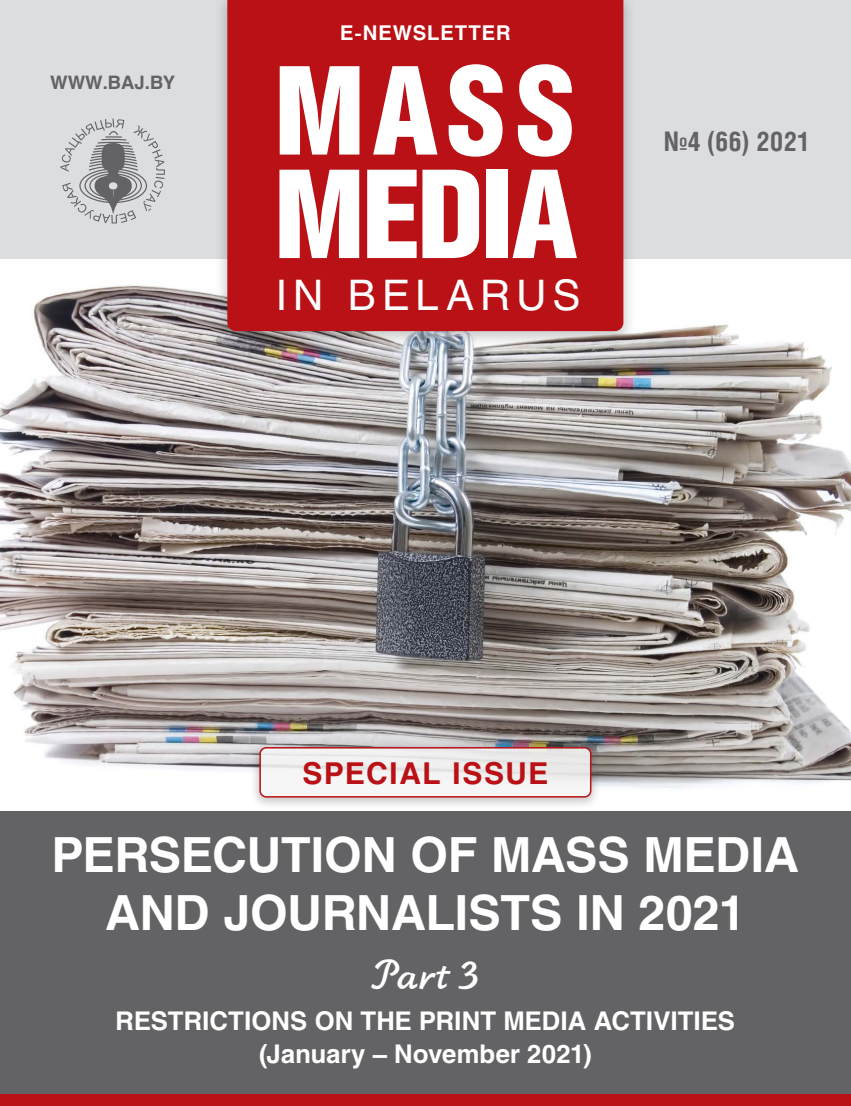
<style>
.page{position:relative;width:851px;height:1106px;background:#fff}
.page>*{position:absolute;margin:0;border:0;box-sizing:border-box;transform-origin:0 0}
.t1{font:123px/103.5px "Helios Cond Black C";letter-spacing:-.02em;color:#fff}
.t2{font:700 48px/58.2px "Helios C";letter-spacing:-.005em;color:#fff;text-align:center}
.t3{font:italic 43.5px "Zhikharev C";color:#fff}
.t4{font:41.7px "Helios C";letter-spacing:.15em;color:#fff}
.t5{font:700 29.85px "Helios C";letter-spacing:.05em;color:#b91115}
.t6{font:700 27px "Helios Cond C";color:#636366}
.t7{font:700 25.5px/33px "Helios C";color:#fff;text-align:center}
.t8{font:700 20.25px "Helios C";letter-spacing:.045em;color:#fff}
.t9{font:700 18.3px "Helios C";color:#636366}
</style>
<div class="page">
<img style="left:0;top:258px;width:850px;height:530px">
<div style="left:0;top:0;width:850px;height:258px;background:#dcdddf"></div>
<svg style="left:60px;top:119px;width:105px;height:104px"></svg>
<div style="left:0;top:1094px;width:850px;height:12px;background:#b91115"></div>
<div style="left:0;top:811px;width:850px;height:283px;background:#636366"></div>
<div style="left:250px;top:740px;width:351px;height:70px;background:#231f20;opacity:.25"></div>
<svg style="left:260px;top:747px;width:330px;height:49px;fill:#f2f2f2"></svg>
<div style="left:259px;top:747px;width:332px;height:50px;border:2px solid #b91115;border-radius:6px"></div>
<div style="left:213px;top:0;width:424px;height:349px;background:#231f20;opacity:.25"></div>
<div style="left:227px;top:0;width:396px;height:331px;background:#b91115"></div>
<p class="t9" style="left:50px;top:72px;width:126px">WWW.BAJ.BY</p>
<p class="t8" style="left:340px;top:21px;width:172px">E-NEWSLETTER</p>
<h1 class="t1" style="left:273px;top:57px;width:305px">MASS<br>MEDIA</h1>
<h3 class="t4" style="left:276px;top:271px;width:305px">IN BELARUS</h3>
<p class="t6" style="left:664px;top:125px;width:147px">№4 (66) 2021</p>
<p class="t5" style="left:302px;top:756px;width:247px">SPECIAL ISSUE</p>
<h2 class="t2" style="left:52px;top:825px;width:748px">PERSECUTION OF MASS MEDIA<br>AND JOURNALISTS IN 2021</h2>
<h3 class="t3" style="left:372px;top:951px;width:109px">Part 3</h3>
<p class="t7" style="left:116px;top:1004px;width:621px">RESTRICTIONS ON THE PRINT MEDIA ACTIVITIES (January – November 2021)</p>
</div>
